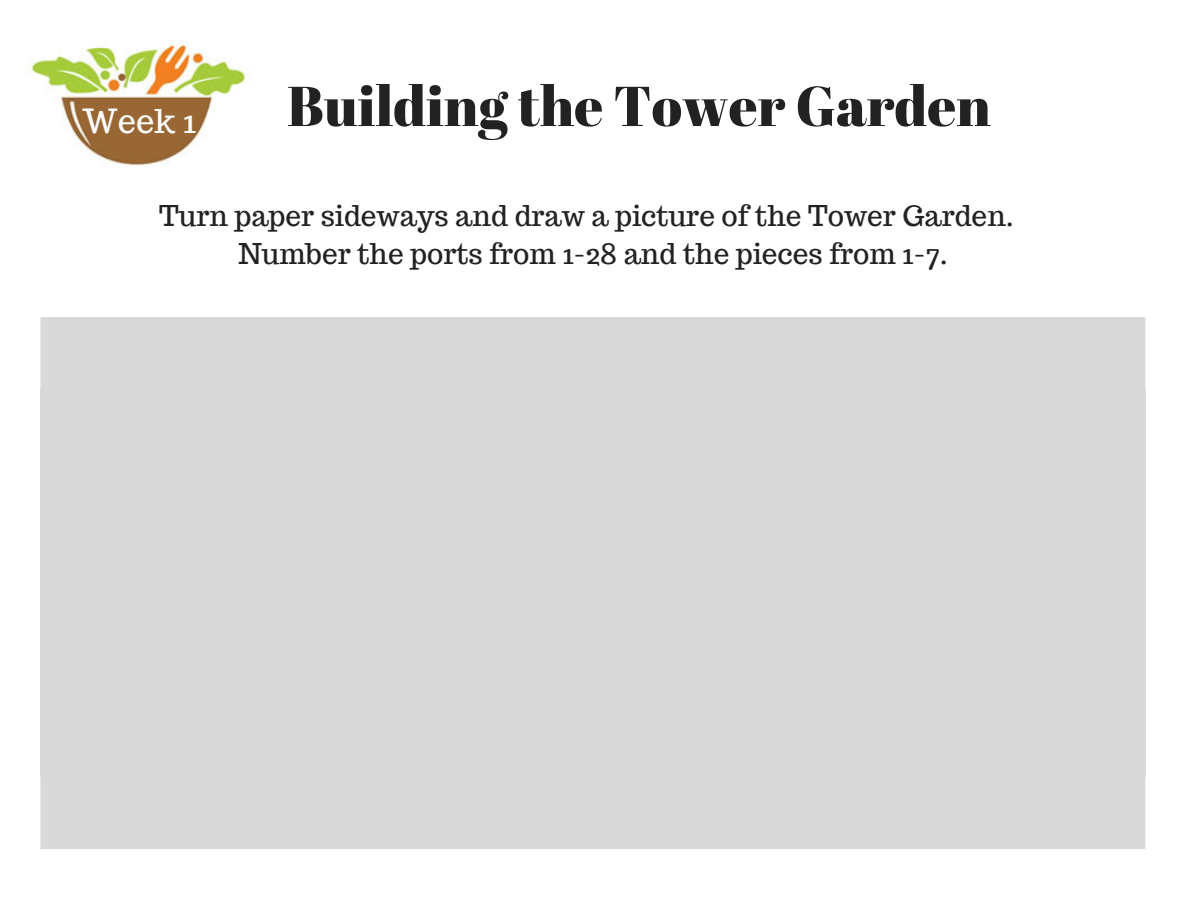
<style>
.page{position:relative;width:1188px;height:918px;background:#fff}
.page>*{position:absolute;margin:0;border:0;box-sizing:border-box;transform-origin:0 0}
.t1{font:55.95px "Abril Fatface";color:#222}
.t2{font:32.7px "Trocchi";color:#fcfcfc}
.t3{font:28.05px "Trocchi";color:#222}
</style>
<div class="page">
<div style="left:40px;top:317px;width:358px;height:72px;background:#d9d9d9"></div>
<div style="left:398px;top:317px;width:389px;height:82px;background:#d9d9d9"></div>
<div style="left:787px;top:317px;width:358px;height:72px;background:#d9d9d9"></div>
<div style="left:40px;top:389px;width:369px;height:388px;background:#d9d9d9"></div>
<div style="left:398px;top:389px;width:389px;height:388px;background:#d9d9d9"></div>
<div style="left:777px;top:389px;width:368px;height:388px;background:#d9d9d9"></div>
<div style="left:40px;top:777px;width:358px;height:71px;background:#d9d9d9"></div>
<div style="left:398px;top:767px;width:389px;height:81px;background:#d9d9d9"></div>
<div style="left:787px;top:777px;width:358px;height:71px;background:#d9d9d9"></div>
<img style="left:27px;top:42px;width:225px;height:123px">
<p class="t2" style="left:82px;top:99px;width:115px">Week 1</p>
<p class="t1" style="left:287px;top:67px;width:705px">Building the Tower Garden</p>
<h1 class="t3" style="left:159px;top:198px;width:856px">Turn paper sideways and draw a picture of the Tower Garden.</h1>
<h2 class="t3" style="left:238px;top:236px;width:711px">Number the ports from 1-28 and the pieces from 1-7.</h2>
</div>
